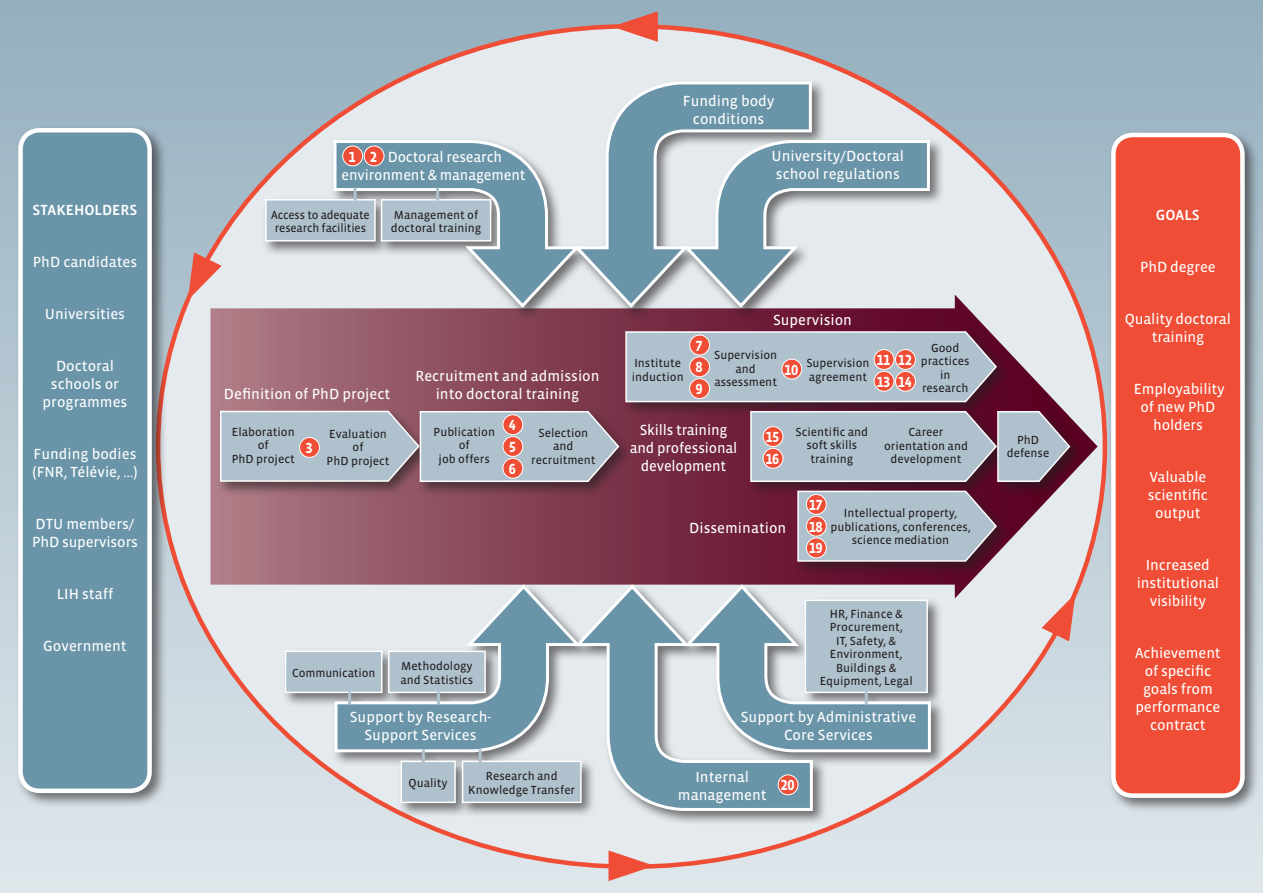
<style>
.page{position:relative;width:1263px;height:893px;background:#fff}
.page>*{position:absolute;margin:0;border:0;box-sizing:border-box;transform-origin:0 0}
.t1{font:15px/18px "Vista Sans OT";color:#fff;text-align:center}
.t2{font:700 15px "Vista Sans OT";letter-spacing:-.02em;color:#fff;scale:.96 1}
.t3{font:500 15px "Vista Sans OT";color:#fff}
.t4{font:12px/13.5px "Vista Sans OT";color:#231f20;text-align:center}
</style>
<div class="page">
<div style="left:0;top:0;width:1263px;height:893px;background:linear-gradient(to bottom,#97aab8,#e1e2e5)"></div>
<div style="left:158px;top:26px;width:947px;height:841px;background:#e4eaee;border-radius:50%"></div>
<svg style="left:1041px;top:598px;width:34px;height:43px"></svg>
<svg style="left:188px;top:252px;width:34px;height:48px"></svg>
<svg style="left:608px;top:850px;width:46px;height:31px"></svg>
<svg style="left:612px;top:11px;width:46px;height:31px"></svg>
<svg style="left:210px;top:295px;width:887px;height:303px"></svg>
<div style="left:217px;top:328px;width:867px;height:249px;background:#231f20;opacity:.6"></div>
<svg style="left:625px;top:330px;width:373px;height:73px;background:#abb7c3"></svg>
<svg style="left:796px;top:489px;width:202px;height:73px;background:#a7afbc"></svg>
<svg style="left:749px;top:410px;width:322px;height:73px;background:#a6adba"></svg>
<svg style="left:219px;top:409px;width:401px;height:74px;background:#abb4c0"></svg>
<div style="left:15px;top:125px;width:152px;height:683px;background:#231f20;opacity:.6"></div>
<div style="left:21px;top:130px;width:129px;height:661px;background:#6a95a9;border-radius:19px"></div>
<div style="left:18px;top:128px;width:134px;height:665px;border:4px solid #fff;border-radius:19px"></div>
<div style="left:1108px;top:130px;width:152px;height:683px;background:#231f20;opacity:.6"></div>
<div style="left:1113px;top:135px;width:129px;height:661px;background:#ef4d35;border-radius:19px"></div>
<div style="left:1111px;top:133px;width:134px;height:665px;border:4px solid #fff;border-radius:19px"></div>
<div style="left:782px;top:359px;width:20px;height:20px;background:#ef4d35;border-radius:50%"></div>
<div style="left:781px;top:359px;width:21px;height:20px;border:1px solid #fff;border-radius:50%"></div>
<div style="left:690px;top:379px;width:19px;height:19px;background:#ef4d35;border-radius:50%"></div>
<div style="left:689px;top:378px;width:21px;height:21px;border:1px solid #fff;border-radius:50%"></div>
<div style="left:690px;top:357px;width:19px;height:20px;background:#ef4d35;border-radius:50%"></div>
<div style="left:689px;top:356px;width:21px;height:21px;border:1px solid #fff;border-radius:50%"></div>
<div style="left:690px;top:335px;width:19px;height:20px;background:#ef4d35;border-radius:50%"></div>
<div style="left:689px;top:335px;width:21px;height:20px;border:1px solid #fff;border-radius:50%"></div>
<div style="left:874px;top:371px;width:20px;height:20px;background:#ef4d35;border-radius:50%"></div>
<div style="left:874px;top:371px;width:20px;height:21px;border:1px solid #fff;border-radius:50%"></div>
<div style="left:874px;top:350px;width:20px;height:19px;background:#ef4d35;border-radius:50%"></div>
<div style="left:874px;top:349px;width:20px;height:21px;border:1px solid #fff;border-radius:50%"></div>
<div style="left:895px;top:371px;width:20px;height:20px;background:#ef4d35;border-radius:50%"></div>
<div style="left:895px;top:371px;width:21px;height:21px;border:1px solid #fff;border-radius:50%"></div>
<div style="left:895px;top:350px;width:20px;height:19px;background:#ef4d35;border-radius:50%"></div>
<div style="left:895px;top:349px;width:21px;height:21px;border:1px solid #fff;border-radius:50%"></div>
<div style="left:763px;top:448px;width:20px;height:20px;background:#ef4d35;border-radius:50%"></div>
<div style="left:763px;top:448px;width:20px;height:21px;border:1px solid #fff;border-radius:50%"></div>
<div style="left:763px;top:427px;width:20px;height:19px;background:#ef4d35;border-radius:50%"></div>
<div style="left:763px;top:426px;width:20px;height:21px;border:1px solid #fff;border-radius:50%"></div>
<div style="left:503px;top:458px;width:20px;height:20px;background:#ef4d35;border-radius:50%"></div>
<div style="left:502px;top:458px;width:21px;height:21px;border:1px solid #fff;border-radius:50%"></div>
<div style="left:503px;top:437px;width:20px;height:19px;background:#ef4d35;border-radius:50%"></div>
<div style="left:502px;top:436px;width:21px;height:21px;border:1px solid #fff;border-radius:50%"></div>
<div style="left:503px;top:415px;width:20px;height:20px;background:#ef4d35;border-radius:50%"></div>
<div style="left:502px;top:414px;width:21px;height:21px;border:1px solid #fff;border-radius:50%"></div>
<div style="left:300px;top:437px;width:19px;height:20px;background:#ef4d35;border-radius:50%"></div>
<div style="left:299px;top:437px;width:21px;height:21px;border:1px solid #fff;border-radius:50%"></div>
<div style="left:806px;top:538px;width:20px;height:20px;background:#ef4d35;border-radius:50%"></div>
<div style="left:806px;top:538px;width:21px;height:20px;border:1px solid #fff;border-radius:50%"></div>
<div style="left:806px;top:516px;width:20px;height:20px;background:#ef4d35;border-radius:50%"></div>
<div style="left:806px;top:516px;width:21px;height:20px;border:1px solid #fff;border-radius:50%"></div>
<div style="left:806px;top:494px;width:20px;height:20px;background:#ef4d35;border-radius:50%"></div>
<div style="left:806px;top:494px;width:21px;height:21px;border:1px solid #fff;border-radius:50%"></div>
<div style="left:282px;top:582px;width:664px;height:244px;background:#231f20;opacity:.6"></div>
<svg style="left:571px;top:582px;width:243px;height:230px"></svg>
<div style="left:778px;top:775px;width:20px;height:20px;background:#ef4d35;border-radius:50%"></div>
<div style="left:778px;top:774px;width:20px;height:21px;border:1px solid #fff;border-radius:50%"></div>
<svg style="left:681px;top:582px;width:251px;height:172px"></svg>
<svg style="left:284px;top:582px;width:300px;height:222px"></svg>
<div style="left:262px;top:78px;width:683px;height:244px;background:#231f20;opacity:.6"></div>
<svg style="left:813px;top:139px;width:118px;height:171px"></svg>
<svg style="left:570px;top:80px;width:243px;height:230px"></svg>
<svg style="left:264px;top:139px;width:319px;height:171px"></svg>
<p class="t1" style="left:683px;top:92px;width:93px">Funding body conditions</p>
<p class="t1" style="left:341px;top:149px;width:186px;text-align:left;text-indent:46px">Doctoral research environment &amp; management</p>
<p class="t2" style="left:348px;top:149px;width:31px">1 2</p>
<p class="t1" style="left:771px;top:147px;width:134px;text-align:left">University/Doctoral school regulations</p>
<p class="t3" style="left:33px;top:202px;width:106px">STAKEHOLDERS</p>
<p class="t4" style="left:271px;top:208px;width:100px">Access to adequate research facilities</p>
<p class="t4" style="left:391px;top:208px;width:92px;text-align:left">Management of doctoral training</p>
<p class="t3" style="left:1156px;top:207px;width:46px">GOALS</p>
<p class="t1" style="left:33px;top:253px;width:106px">PhD candidates</p>
<p class="t1" style="left:45px;top:306px;width:82px">Universities</p>
<p class="t1" style="left:43px;top:358px;width:86px">Doctoral schools or programmes</p>
<p class="t1" style="left:33px;top:446px;width:106px;text-align:left">Funding bodies (FNR, Télévie, …)</p>
<p class="t1" style="left:32px;top:516px;width:108px;text-align:left">DTU members/<br>PhD supervisors</p>
<p class="t1" style="left:57px;top:586px;width:58px">LIH staff</p>
<p class="t1" style="left:43px;top:638px;width:85px">Government</p>
<p class="t1" style="left:224px;top:385px;width:168px">Definition of PhD project</p>
<p class="t1" style="left:415px;top:367px;width:186px">Recruitment and admission into doctoral training</p>
<p class="t4" style="left:232px;top:425px;width:64px">Elaboration of<br>PhD project</p>
<p class="t2" style="left:305px;top:440px;width:9px">3</p>
<p class="t2" style="left:509px;top:418px;width:9px">4</p>
<p class="t4" style="left:327px;top:427px;width:64px">Evaluation of<br>PhD project</p>
<p class="t4" style="left:433px;top:425px;width:63px">Publication of<br>job offers</p>
<p class="t4" style="left:531px;top:426px;width:66px">Selection and recruitment</p>
<p class="t2" style="left:509px;top:439px;width:9px">5</p>
<p class="t2" style="left:509px;top:461px;width:9px">6</p>
<p class="t4" style="left:292px;top:666px;width:85px">Communication</p>
<p class="t4" style="left:400px;top:660px;width:74px;text-align:left">Methodology and Statistics</p>
<p class="t1" style="left:350px;top:708px;width:143px">Support by Research-<br>Support Services</p>
<p class="t1" style="left:773px;top:311px;width:81px">Supervision</p>
<p class="t2" style="left:695px;top:338px;width:9px">7</p>
<p class="t4" style="left:632px;top:356px;width:53px;text-align:left">Institute induction</p>
<p class="t4" style="left:714px;top:349px;width:65px">Supervision and assessment</p>
<p class="t2" style="left:695px;top:360px;width:9px">8</p>
<p class="t2" style="left:695px;top:381px;width:9px">9</p>
<p class="t2" style="left:784px;top:362px;width:16px">10</p>
<p class="t4" style="left:806px;top:356px;width:65px;text-align:left">Supervision agreement</p>
<p class="t2" style="left:876px;top:352px;width:16px">11</p>
<p class="t2" style="left:876px;top:374px;width:16px">13</p>
<p class="t2" style="left:898px;top:352px;width:16px">12</p>
<p class="t2" style="left:898px;top:374px;width:16px">14</p>
<p class="t4" style="left:921px;top:341px;width:50px">Good practices in research</p>
<p class="t1" style="left:630px;top:421px;width:109px">Skills training and professional development</p>
<p class="t2" style="left:765px;top:429px;width:16px">15</p>
<p class="t2" style="left:765px;top:451px;width:16px">16</p>
<p class="t4" style="left:796px;top:425px;width:74px">Scientific and soft skills training</p>
<p class="t4" style="left:884px;top:426px;width:85px">Career orientation and development</p>
<p class="t1" style="left:689px;top:519px;width:99px">Dissemination</p>
<p class="t2" style="left:809px;top:497px;width:16px">17</p>
<p class="t2" style="left:809px;top:519px;width:16px">18</p>
<p class="t2" style="left:809px;top:541px;width:16px">19</p>
<p class="t4" style="left:830px;top:507px;width:142px">Intellectual property, publications, conferences, science mediation</p>
<p class="t4" style="left:820px;top:607px;width:94px">HR, Finance &amp;<br>Procurement,<br>IT, Safety, &amp;<br>Environment,<br>Buildings &amp;<br>Equipment, Legal</p>
<p class="t1" style="left:741px;top:708px;width:177px">Support by Administrative<br>Core Services</p>
<p class="t4" style="left:1007px;top:433px;width:44px">PhD defense</p>
<p class="t1" style="left:1140px;top:258px;width:77px">PhD degree</p>
<p class="t1" style="left:1125px;top:310px;width:108px">Quality doctoral training</p>
<p class="t1" style="left:1134px;top:380px;width:93px">Employability of new PhD holders</p>
<p class="t1" style="left:1148px;top:468px;width:61px">Valuable scientific output</p>
<p class="t1" style="left:1137px;top:556px;width:84px">Increased institutional visibility</p>
<p class="t1" style="left:1135px;top:644px;width:87px">Achievement of specific goals from performance contract</p>
<p class="t4" style="left:409px;top:776px;width:41px">Quality</p>
<p class="t1" style="left:678px;top:768px;width:90px">Internal management</p>
<p class="t4" style="left:468px;top:770px;width:109px">Research and<br>Knowledge Transfer</p>
<p class="t2" style="left:780px;top:777px;width:16px">20</p>
</div>
